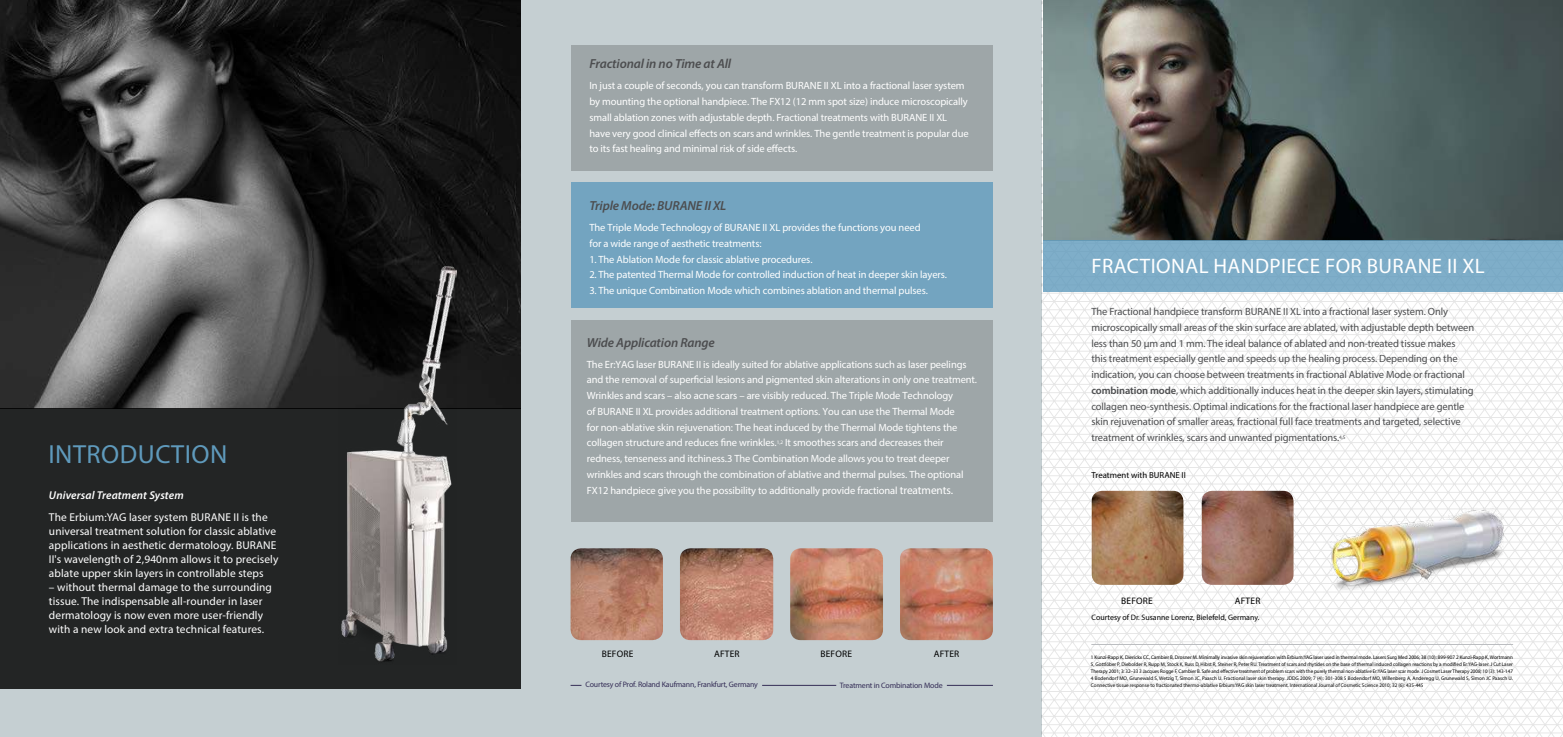
<style>
.page{position:relative;width:1563px;height:737px;background:#fff}
.page>*{position:absolute;margin:0;border:0;box-sizing:border-box;transform-origin:0 0}
.t1{font:26.25px "Myriad Pro";letter-spacing:.02em;color:#5f9abc}
.t2{font:21px "Myriad Pro";letter-spacing:.02em;color:#fff}
.t3{font:italic 600 13.12px "Myriad Pro";letter-spacing:-.01em;color:#4c4d4f}
.t4{font:11.38px/14px "Myriad Pro";letter-spacing:.01em;color:#fff}
.t5{font:italic 600 11.38px "Myriad Pro";letter-spacing:.01em;color:#fff}
.t6{font:10.5px/15.8px "Myriad Pro";letter-spacing:-.01em;color:#fff}
.t7{font:10.5px/15.8px "Myriad Pro";letter-spacing:-.01em;color:#4c4d4f}
.t8{font:9.45px "Myriad Pro";letter-spacing:.02em;color:#000}
.t9{font:8.75px "Myriad Pro";color:#000}
.t10{font:7.88px "Myriad Pro";letter-spacing:-.02em;color:#342d56}
.t11{font:7.88px "Myriad Pro";color:#000}
.t12{font:5.25px/7px "Myriad Pro";color:#000;text-align:justify}
.s1{font-size:11.38px}
.s2{font-weight:600}
</style>
<div class="page">
<div style="left:0;top:0;width:521px;height:737px;background:#c5cfd2"></div>
<img style="left:0;top:0;width:521px;height:408px">
<div style="left:521px;top:0;width:521px;height:737px;background:#c5cfd2"></div>
<svg style="left:1042px;top:1px;width:521px;height:736px"></svg>
<img style="left:1043px;top:0;width:520px;height:240px">
<div style="left:572px;top:182px;width:421px;height:126px;background:#73a4c0"></div>
<hr style="left:762px;top:685px;width:74px;height:1px;background:#342d56">
<hr style="left:947px;top:685px;width:46px;height:1px;background:#342d56">
<img style="left:570px;top:548px;width:93px;height:92px">
<img style="left:680px;top:548px;width:93px;height:92px">
<img style="left:790px;top:548px;width:93px;height:92px">
<img style="left:900px;top:548px;width:93px;height:92px">
<div style="left:1043px;top:240px;width:520px;height:52px;background:#7eadc9"></div>
<hr style="left:1091px;top:644px;width:422px;height:1px;background:#bbbdc0">
<img style="left:1091px;top:491px;width:92px;height:94px">
<img style="left:1201px;top:491px;width:92px;height:94px">
<div style="left:0;top:408px;width:521px;height:280px;background:#232525"></div>
<div style="left:572px;top:45px;width:421px;height:126px;background:#9ea6a8"></div>
<div style="left:572px;top:320px;width:421px;height:201px;background:#9ea6a8"></div>
<img style="left:339px;top:265px;width:118px;height:397px">
<img style="left:1323px;top:500px;width:195px;height:96px">
<h1 class="t1" style="left:48px;top:443px;width:180px">INTRODUCTION</h1>
<p class="t5" style="left:49px;top:491px;width:136px">Universal Treatment System</p>
<p class="t4" style="left:49px;top:511px;width:231px">The Erbium:YAG laser system BURANE II is the universal treatment solution for classic ablative applications in aesthetic dermatology. BURANE II's wavelength of 2,940nm allows it to precisely ablate upper skin layers in controllable steps</p>
<p class="t4" style="left:49px;top:581px;width:224px">– without thermal damage to the surrounding tissue. The indispensable all-rounder in laser dermatology is now even more user-friendly with a new look and extra technical features.</p>
<p class="t3" style="left:589px;top:59px;width:143px">Fractional in no Time at All</p>
<p class="t6" style="left:589px;top:79px;width:381px">In just a couple of seconds, you can transform BURANE II XL into a fractional laser system by mounting the optional handpiece. The FX12 (12 mm spot size) induce microscopically small ablation zones with adjustable depth. Fractional treatments with BURANE II XL have very good clinical effects on scars and wrinkles. The gentle treatment is popular due to its fast healing and minimal risk of side effects.</p>
<p class="t3" style="left:589px;top:201px;width:139px">Triple Mode: BURANE II XL</p>
<p class="t6" style="left:589px;top:220px;width:333px">The Triple Mode Technology of BURANE II XL provides the functions you need for a wide range of aesthetic treatments:</p>
<p class="t6" style="left:589px;top:252px;width:225px">1. The Ablation Mode for classic ablative procedures.</p>
<p class="t6" style="left:589px;top:268px;width:359px">2. The patented Thermal Mode for controlled induction of heat in deeper skin layers.</p>
<p class="t6" style="left:589px;top:284px;width:340px">3. The unique Combination Mode which combines ablation and thermal pulses.</p>
<p class="t3" style="left:587px;top:337px;width:129px">Wide Application Range</p>
<p class="t6" style="left:587px;top:357px;width:392px">The Er:YAG laser BURANE II is ideally suited for ablative applications such as laser peelings and the removal of superficial lesions and pigmented skin alterations in only one treatment.<br>Wrinkles and scars – also acne scars – are visibly reduced. The Triple Mode Technology<br>of BURANE II XL provides additional treatment options. You can use the Thermal Mode<br>for non-ablative skin rejuvenation: The heat induced by the Thermal Mode tightens the collagen structure and reduces fine wrinkles.<sup>1,2</sup> It smoothes scars and decreases their redness, tenseness and itchiness.3 The Combination Mode allows you to treat deeper wrinkles and scars through the combination of ablative and thermal pulses. The optional FX12 handpiece give you the possibility to additionally provide fractional <span class="s1">treatments.</span></p>
<p class="t8" style="left:820px;top:649px;width:33px">BEFORE</p>
<p class="t8" style="left:933px;top:649px;width:27px">AFTER</p>
<p class="t8" style="left:602px;top:650px;width:33px">BEFORE</p>
<p class="t8" style="left:714px;top:650px;width:27px">AFTER</p>
<p class="t10" style="left:585px;top:681px;width:174px">Courtesy of Prof. Roland Kaufmann, Frankfurt, Germany</p>
<p class="t10" style="left:840px;top:682px;width:104px">Treatment in Combination Mode</p>
<h2 class="t2" style="left:1091px;top:257px;width:395px">FRACTIONAL HANDPIECE FOR BURANE II XL</h2>
<p class="t7" style="left:1091px;top:304px;width:384px">The Fractional handpiece transform BURANE II XL into a fractional laser system. Only microscopically small areas of the skin surface are ablated, with adjustable depth between less than 50 μm and 1 mm. The ideal balance of ablated and non-treated tissue makes<br>this treatment especially gentle and speeds up the healing process. Depending on the indication, you can choose between treatments in fractional Ablative Mode or fractional <span class="s2">combination mode</span>, which additionally induces heat in the deeper skin layers, stimulating collagen neo-synthesis. Optimal indications for the fractional laser handpiece are gentle skin rejuvenation of smaller areas, fractional full face treatments and targeted, selective treatment of wrinkles, scars and unwanted pigmentations.<sup>4,5</sup></p>
<p class="t9" style="left:1091px;top:471px;width:96px">Treatment with BURANE II</p>
<p class="t8" style="left:1121px;top:597px;width:33px">BEFORE</p>
<p class="t8" style="left:1235px;top:597px;width:27px">AFTER</p>
<p class="t11" style="left:1091px;top:614px;width:169px">Courtesy of Dr. Susanne Lorenz, Bielefeld, Germany.</p>
<p class="t12" style="left:1091px;top:654px;width:423px">1 Kunzi-Rapp K, Dierickx CC, Cambier B, Drosner M. Minimally invasive skin rejuvenation with Erbium:YAG laser used in thermal mode. Lasers Surg Med 2006; 38 (10): 899-907 2 Kunzi-Rapp K, Wortmann S, Gottlöber P, Diebolder R, Rupp M, Stock K, Russ D, Hibst R, Steiner R, Peter RU. Treatment of scars and rhytides on the base of thermal induced collagen reactions by a modified Er:YAG-laser. J Cut Laser Therapy 2001; 3: 32–33 3 Jacques Rogge F, Cambier B. Safe and effective treatment of problem scars with the purely thermal non-ablative Er:YAG laser scar mode. J Cosmet Laser Therapy 2008; 10 (3): 143-147<br>4 Bodendorf MO, Grunewald S, Wetzig T, Simon JC, Paasch U. Fractional laser skin therapy. JDDG 2009; 7 (4): 301-308 5 Bodendorf MO, Willenberg A, Anderegg U, Grunewald S, Simon JC Paasch U.<br>Connective tissue response to fractionated thermo-ablative Erbium:YAG skin laser treatment. International Journal of Cosmetic Science 2010; 32 (6): 435-445</p>
</div>
